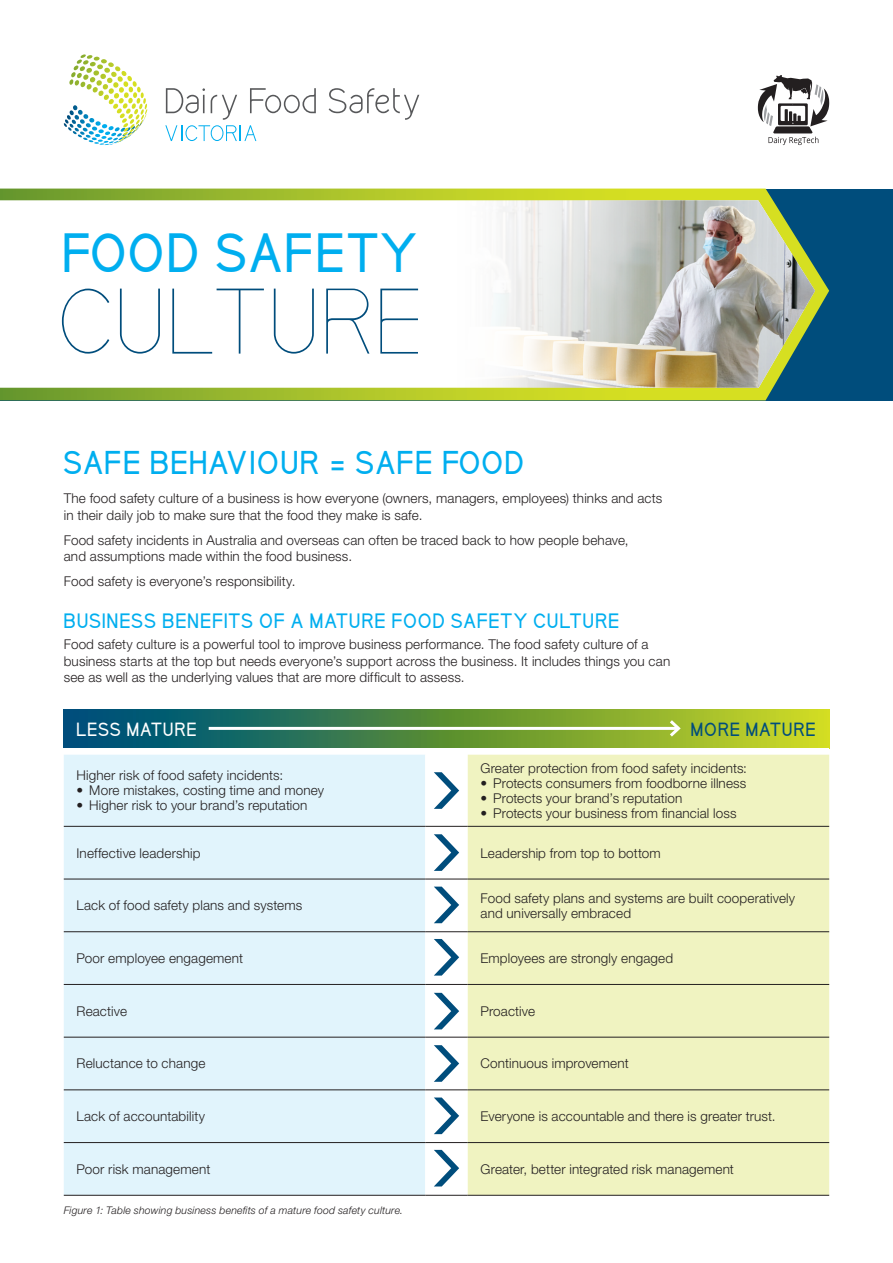
<style>
.page{position:relative;width:893px;height:1263px;background:#fff}
.page>*{position:absolute;margin:0;border:0;box-sizing:border-box;transform-origin:0 0}
.t1{font:100 86.25px "Kirvy";color:#004d7c}
.t2{font:700 47.85px "Kirvy";color:#00aeef}
.t3{font:700 28.5px "Kirvy";color:#00aeef}
.t4{font:700 18px "Kirvy";letter-spacing:.01em;color:#00aeef}
.t5{font:700 16.5px "Kirvy";letter-spacing:.01em;color:#fff}
.t6{font:700 16.5px "Kirvy";letter-spacing:.015em;color:#004d7c}
.t7{font:300 13.5px/16.5px "Helvetica Neue LT Std";letter-spacing:.01em;color:#231f20}
.t8{font:italic 300 10.5px "Helvetica Neue LT Std";letter-spacing:.015em;color:#231f20}
</style>
<div class="page">
<div style="left:0;top:189px;width:893px;height:211px;background:#004d7c"></div>
<svg style="left:0;top:189px;width:829px;height:211px"></svg>
<div style="left:0;top:200px;width:411px;height:188px;background:#fff"></div>
<img style="left:411px;top:200px;width:404px;height:188px">
<svg style="left:329px;top:88px;width:90px;height:32px"></svg>
<svg style="left:165px;top:88px;width:151px;height:53px"></svg>
<img style="left:63px;top:54px;width:84px;height:91px">
<svg style="left:64px;top:709px;width:765px;height:39px"></svg>
<div style="left:64px;top:755px;width:361px;height:440px;background:#e1f4fc"></div>
<div style="left:468px;top:755px;width:361px;height:440px;background:#f0f3c1"></div>
<hr style="left:64px;top:826px;width:361px;height:1px;background:#231f20">
<hr style="left:468px;top:826px;width:361px;height:1px;background:#231f20">
<hr style="left:64px;top:879px;width:361px;height:1px;background:#231f20">
<hr style="left:468px;top:879px;width:361px;height:1px;background:#231f20">
<hr style="left:64px;top:931px;width:361px;height:1px;background:#231f20">
<hr style="left:468px;top:931px;width:361px;height:1px;background:#231f20">
<hr style="left:64px;top:984px;width:361px;height:1px;background:#231f20">
<hr style="left:468px;top:984px;width:361px;height:1px;background:#231f20">
<hr style="left:64px;top:1037px;width:361px;height:1px;background:#231f20">
<hr style="left:468px;top:1037px;width:361px;height:1px;background:#231f20">
<hr style="left:64px;top:1089px;width:361px;height:1px;background:#231f20">
<hr style="left:468px;top:1089px;width:361px;height:1px;background:#231f20">
<hr style="left:64px;top:1142px;width:361px;height:1px;background:#231f20">
<hr style="left:468px;top:1142px;width:361px;height:1px;background:#231f20">
<hr style="left:64px;top:1195px;width:361px;height:1px;background:#231f20">
<hr style="left:425px;top:1195px;width:43px;height:1px;background:#231f20">
<hr style="left:468px;top:1195px;width:361px;height:1px;background:#231f20">
<hr style="left:209px;top:727px;width:469px;height:3px;background:#fff">
<svg style="left:667px;top:717px;width:16px;height:23px"></svg>
<svg style="left:425px;top:755px;width:43px;height:440px"></svg>
<svg style="left:758px;top:75px;width:71px;height:70px"></svg>
<h2 class="t2" style="left:63px;top:219px;width:358px">FOOD SAFETY</h2>
<h1 class="t1" style="left:55px;top:272px;width:368px">CULTURE</h1>
<h3 class="t3" style="left:64px;top:443px;width:463px">SAFE BEHAVIOUR = SAFE FOOD</h3>
<p class="t7" style="left:64px;top:490px;width:600px">The food safety culture of a business is how everyone (owners, managers, employees) thinks and acts in their daily job to make sure that the food they make is safe.</p>
<p class="t7" style="left:64px;top:531px;width:566px">Food safety incidents in Australia and overseas can often be traced back to how people behave, and assumptions made within the food business.</p>
<p class="t7" style="left:64px;top:573px;width:233px">Food safety is everyone’s responsibility.</p>
<h3 class="t4" style="left:64px;top:609px;width:558px">BUSINESS BENEFITS OF A MATURE FOOD SAFETY CULTURE</h3>
<p class="t7" style="left:64px;top:636px;width:608px">Food safety culture is a powerful tool to improve business performance. The food safety culture of a business starts at the top but needs everyone’s support across the business. It includes things you can see as well as the underlying values that are more difficult to assess.</p>
<p class="t5" style="left:77px;top:717px;width:122px">LESS MATURE</p>
<p class="t6" style="left:691px;top:717px;width:127px">MORE MATURE</p>
<p class="t7" style="left:77px;top:767px;width:208px">Higher risk of food safety incidents:</p>
<p class="t7" style="left:77px;top:782px;width:249px">• More mistakes, costing time and money</p>
<p class="t7" style="left:77px;top:797px;width:232px">• Higher risk to your brand’s reputation</p>
<p class="t7" style="left:480px;top:759px;width:268px">Greater protection from food safety incidents:</p>
<p class="t7" style="left:480px;top:774px;width:267px">• Protects consumers from foodborne illness</p>
<p class="t7" style="left:480px;top:789px;width:203px">• Protects your brand’s reputation</p>
<p class="t7" style="left:480px;top:804px;width:258px">• Protects your business from financial loss</p>
<p class="t7" style="left:77px;top:844px;width:125px">Ineffective leadership</p>
<p class="t7" style="left:480px;top:844px;width:182px">Leadership from top to bottom</p>
<p class="t7" style="left:77px;top:897px;width:227px">Lack of food safety plans and systems</p>
<p class="t7" style="left:480px;top:890px;width:316px;line-height:15px">Food safety plans and systems are built cooperatively and universally embraced</p>
<p class="t7" style="left:77px;top:949px;width:168px">Poor employee engagement</p>
<p class="t7" style="left:480px;top:949px;width:194px">Employees are strongly engaged</p>
<p class="t7" style="left:77px;top:1002px;width:52px">Reactive</p>
<p class="t7" style="left:480px;top:1002px;width:56px">Proactive</p>
<p class="t7" style="left:77px;top:1055px;width:130px">Reluctance to change</p>
<p class="t7" style="left:480px;top:1055px;width:150px">Continuous improvement</p>
<p class="t7" style="left:77px;top:1108px;width:130px">Lack of accountability</p>
<p class="t7" style="left:480px;top:1108px;width:297px">Everyone is accountable and there is greater trust.</p>
<p class="t7" style="left:77px;top:1160px;width:135px">Poor risk management</p>
<p class="t7" style="left:480px;top:1160px;width:255px">Greater, better integrated risk management</p>
<p class="t8" style="left:64px;top:1204px;width:341px">Figure 1: Table showing business benefits of a mature food safety culture.</p>
</div>
